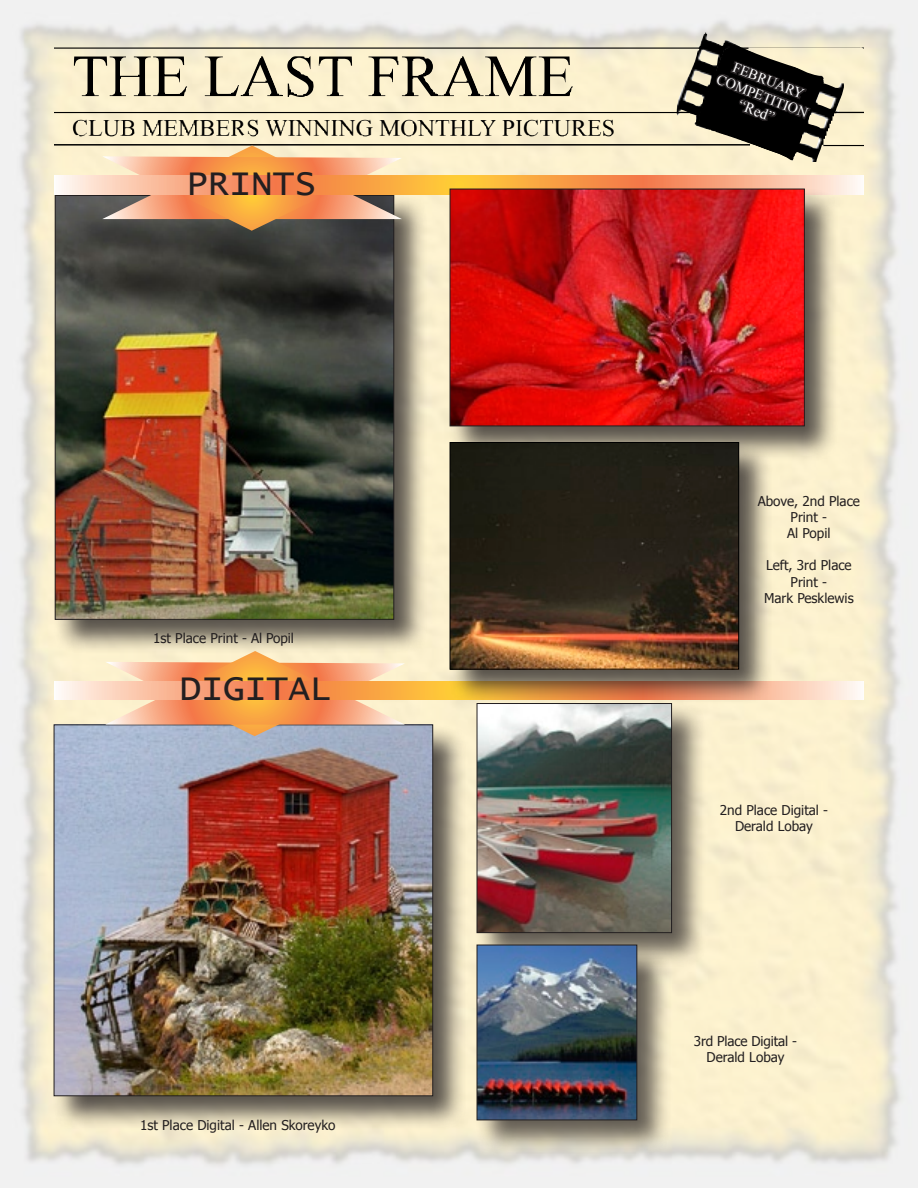
<style>
.page{position:relative;width:918px;height:1188px;background:#fff}
.page>*{position:absolute;margin:0;border:0;box-sizing:border-box;transform-origin:0 0}
.t1{font:60px "Times New Roman";color:#000}
.t2{font:36px "Lucida Console";color:#231f20}
.t3{font:24px "Times New Roman";color:#000}
.t4{font:15px "Times New Roman";color:#fff}
.t5{font:14.25px/16.5px "Times New Roman";color:#fff;text-align:center}
.t6{font:13.5px/16.2px "Tahoma";color:#231f20;text-align:center}
</style>
<div class="page">
<img style="left:0;top:0;width:918px;height:1188px">
<div style="left:52px;top:192px;width:382px;height:469px;background:#231f20;opacity:.75"></div>
<img style="left:57px;top:197px;width:335px;height:420px">
<hr style="left:54px;top:144px;width:696px;height:2px;background:#000">
<hr style="left:822px;top:145px;width:42px;height:1px;background:#000">
<img style="left:675px;top:32px;width:170px;height:130px">
<hr style="left:54px;top:47px;width:810px;height:2px;background:#000">
<hr style="left:54px;top:112px;width:644px;height:1px;background:#000">
<hr style="left:831px;top:112px;width:33px;height:1px;background:#000">
<div style="left:51px;top:722px;width:423px;height:414px;background:#231f20;opacity:.75"></div>
<img style="left:56px;top:727px;width:375px;height:367px">
<div style="left:474px;top:700px;width:240px;height:275px;background:#231f20;opacity:.7"></div>
<img style="left:479px;top:710px;width:191px;height:221px">
<div style="left:477px;top:704px;width:195px;height:229px;border:1px solid #231f20"></div>
<svg style="left:697px;top:45px;width:128px;height:115px;background:#4e4b41"></svg>
<svg style="left:102px;top:146px;width:300px;height:85px;background:#d19d71"></svg>
<svg style="left:54px;top:175px;width:810px;height:19px;background:#f9ae73"></svg>
<svg style="left:105px;top:651px;width:300px;height:85px;background:#ebb78e"></svg>
<svg style="left:54px;top:682px;width:810px;height:18px;background:#f9b584"></svg>
<div style="left:474px;top:942px;width:205px;height:220px;background:#231f20;opacity:.7"></div>
<img style="left:479px;top:947px;width:156px;height:171px">
<div style="left:477px;top:945px;width:160px;height:175px;border:1px solid #231f20"></div>
<div style="left:447px;top:186px;width:400px;height:281px;background:#231f20;opacity:.75"></div>
<img style="left:452px;top:191px;width:350px;height:233px">
<div style="left:447px;top:439px;width:333px;height:271px;background:#231f20;opacity:.75"></div>
<img style="left:452px;top:444px;width:285px;height:223px">
<div style="left:450px;top:442px;width:289px;height:227px;border:1px solid #000"></div>
<h1 class="t1" style="left:72px;top:54px;width:504px">THE LAST FRAME</h1>
<h3 class="t3" style="left:72px;top:119px;width:544px">CLUB MEMBERS WINNING MONTHLY PICTURES</h3>
<h2 class="t2" style="left:186px;top:166px;width:132px">PRINTS</h2>
<p class="t5" style="left:726px;top:55px;width:98px;rotate:21deg">FEBRUARY<br>COMPETITION</p>
<p class="t4" style="left:743px;top:95px;width:39px;rotate:21deg">“Red”</p>
<p class="t6" style="left:153px;top:629px;width:142px">1st Place Print - Al Popil</p>
<h2 class="t2" style="left:180px;top:672px;width:153px">DIGITAL</h2>
<p class="t6" style="left:140px;top:1117px;width:197px">1st Place Digital - Allen Skoreyko</p>
<p class="t6" style="left:758px;top:492px;width:104px">Above, 2nd Place<br>Print -<br>Al Popil</p>
<p class="t6" style="left:764px;top:557px;width:91px">Left, 3rd Place<br>Print -<br>Mark Pesklewis</p>
<p class="t6" style="left:720px;top:801px;width:110px">2nd Place Digital -<br>Derald Lobay</p>
<p class="t6" style="left:694px;top:1032px;width:105px">3rd Place Digital -<br>Derald Lobay</p>
</div>
